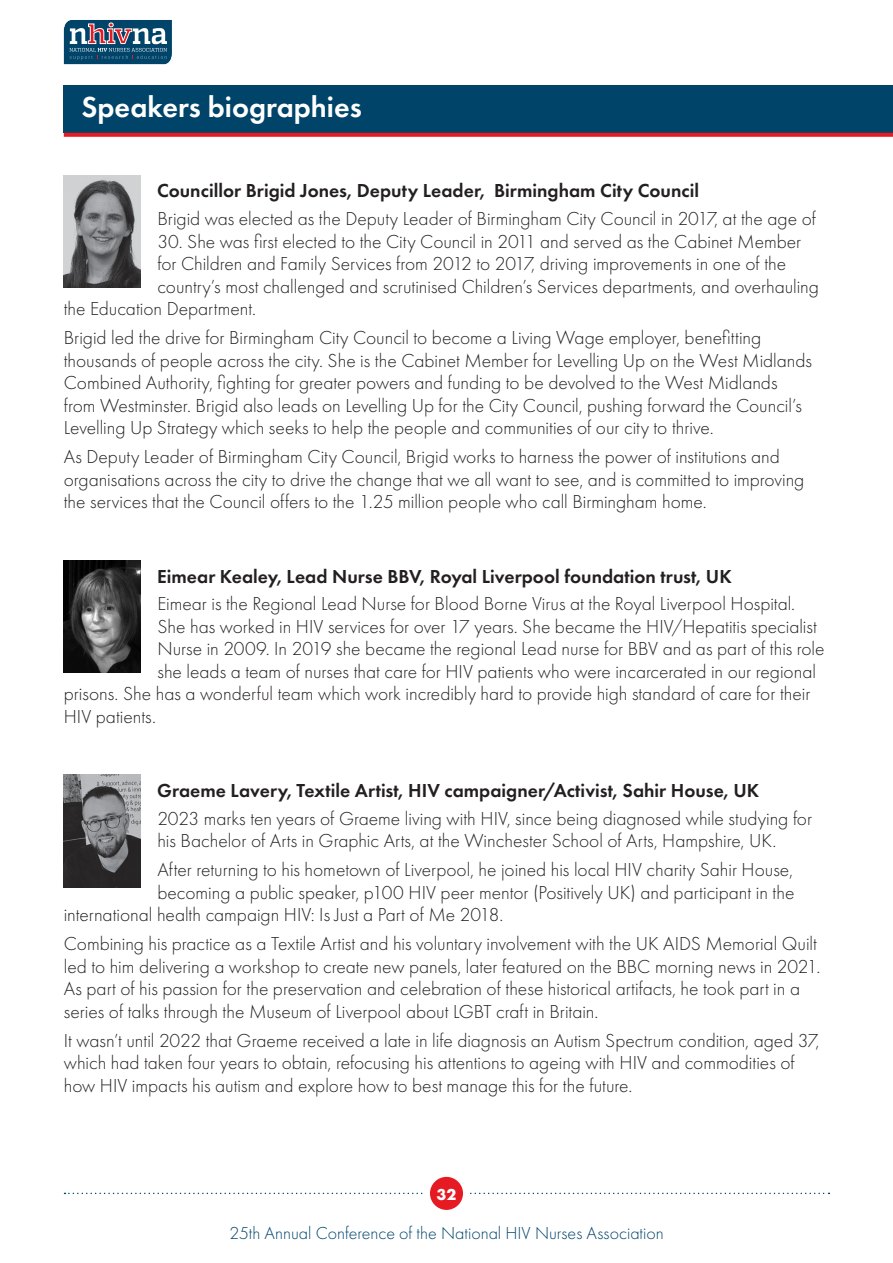
<style>
.page{position:relative;width:893px;height:1263px;background:#fff}
.page>*{position:absolute;margin:0;border:0;box-sizing:border-box;transform-origin:0 0}
.t1{font:600 30px "Futura PT";color:#fff}
.t2{font:600 23.55px "Futura PT";color:#fff}
.Biog_Body_Copy{font:300 19.5px/22.5px "Futura PT";color:#231f20}
.Biog_Body_Copy-2{font:600 19.5px "Futura PT";color:#231f20}
.t3{font:300 18px "Futura PT";color:#00446a}
.t4{font:700 16.5px "Futura PT";color:#fff}
</style>
<div class="page">
<svg style="left:63px;top:20px;width:109px;height:45px;background:#3f6884"></svg>
<svg style="left:64px;top:1193px;width:765px;height:1px"></svg>
<svg style="left:427px;top:1174px;width:39px;height:38px"></svg>
<div style="left:425px;top:1171px;width:43px;height:44px;border:5px solid #fff;border-radius:50%"></div>
<div style="left:64px;top:85px;width:829px;height:48px;background:#00446a"></div>
<svg style="left:64px;top:133px;width:829px;height:4px;background:#e6252e"></svg>
<img style="left:64px;top:175px;width:76px;height:112px">
<img style="left:64px;top:560px;width:76px;height:113px">
<img style="left:64px;top:775px;width:76px;height:112px">
<p class="t1" style="left:81px;top:88px;width:282px">Speakers biographies</p>
<p class="t2" style="left:76px;top:99px;width:170px">Safety Measures</p>
<p class="Biog_Body_Copy-2" style="left:157px;top:179px;width:544px">Councillor Brigid Jones, Deputy Leader, Birmingham City Council</p>
<p class="Biog_Body_Copy" style="left:157px;top:207px;width:660px">Brigid was elected as the Deputy Leader of Birmingham City Council in 2017, at the age of</p>
<p class="Biog_Body_Copy" style="left:157px;top:230px;width:645px">30. She was first elected to the City Council in 2011 and served as the Cabinet Member</p>
<p class="Biog_Body_Copy" style="left:157px;top:252px;width:630px">for Children and Family Services from 2012 to 2017, driving improvements in one of the</p>
<p class="Biog_Body_Copy" style="left:157px;top:275px;width:663px">country’s most challenged and scrutinised Children’s Services departments, and overhauling</p>
<p class="Biog_Body_Copy" style="left:64px;top:298px;width:194px">the Education Department.</p>
<p class="Biog_Body_Copy" style="left:64px;top:326px;width:750px">Brigid led the drive for Birmingham City Council to become a Living Wage employer, benefitting thousands of people across the city. She is the Cabinet Member for Levelling Up on the West Midlands Combined Authority, fighting for greater powers and funding to be devolved to the West Midlands from Westminster. Brigid also leads on Levelling Up for the City Council, pushing forward the Council’s Levelling Up Strategy which seeks to help the people and communities of our city to thrive.</p>
<p class="Biog_Body_Copy" style="left:64px;top:445px;width:742px">As Deputy Leader of Birmingham City Council, Brigid works to harness the power of institutions and organisations across the city to drive the change that we all want to see, and is committed to improving the services that the Council offers to the 1.25 million people who call Birmingham home.</p>
<p class="Biog_Body_Copy-2" style="left:157px;top:564px;width:576px">Eimear Kealey, Lead Nurse BBV, Royal Liverpool foundation trust, UK</p>
<p class="Biog_Body_Copy" style="left:157px;top:592px;width:639px">Eimear is the Regional Lead Nurse for Blood Borne Virus at the Royal Liverpool Hospital.</p>
<p class="Biog_Body_Copy" style="left:157px;top:615px;width:661px">She has worked in HIV services for over 17 years. She became the HIV/Hepatitis specialist</p>
<p class="Biog_Body_Copy" style="left:157px;top:638px;width:669px">Nurse in 2009. In 2019 she became the regional Lead nurse for BBV and as part of this role</p>
<p class="Biog_Body_Copy" style="left:157px;top:660px;width:660px">she leads a team of nurses that care for HIV patients who were incarcerated in our regional</p>
<p class="Biog_Body_Copy" style="left:64px;top:683px;width:748px">prisons. She has a wonderful team which work incredibly hard to provide high standard of care for their</p>
<p class="Biog_Body_Copy" style="left:64px;top:705px;width:94px">HIV patients.</p>
<p class="Biog_Body_Copy-2" style="left:157px;top:778px;width:604px">Graeme Lavery, Textile Artist, HIV campaigner/Activist, Sahir House, UK</p>
<p class="Biog_Body_Copy" style="left:157px;top:807px;width:656px">2023 marks ten years of Graeme living with HIV, since being diagnosed while studying for his Bachelor of Arts in Graphic Arts, at the Winchester School of Arts, Hampshire, UK.</p>
<p class="Biog_Body_Copy" style="left:157px;top:859px;width:637px">After returning to his hometown of Liverpool, he joined his local HIV charity Sahir House,</p>
<p class="Biog_Body_Copy" style="left:157px;top:881px;width:638px">becoming a public speaker, p100 HIV peer mentor (Positively UK) and participant in the</p>
<p class="Biog_Body_Copy" style="left:64px;top:904px;width:441px">international health campaign HIV: Is Just a Part of Me 2018.</p>
<p class="Biog_Body_Copy" style="left:64px;top:933px;width:758px">Combining his practice as a Textile Artist and his voluntary involvement with the UK AIDS Memorial Quilt led to him delivering a workshop to create new panels, later featured on the BBC morning news in 2021.<br>As part of his passion for the preservation and celebration of these historical artifacts, he took part in a series of talks through the Museum of Liverpool about LGBT craft in Britain.</p>
<p class="Biog_Body_Copy" style="left:64px;top:1029px;width:757px">It wasn’t until 2022 that Graeme received a late in life diagnosis an Autism Spectrum condition, aged 37, which had taken four years to obtain, refocusing his attentions to ageing with HIV and commodities of how HIV impacts his autism and explore how to best manage this for the future.</p>
<p class="t4" style="left:437px;top:1183px;width:21px">32</p>
<p class="t3" style="left:229px;top:1222px;width:436px">25th Annual Conference of the National HIV Nurses Association</p>
</div>
